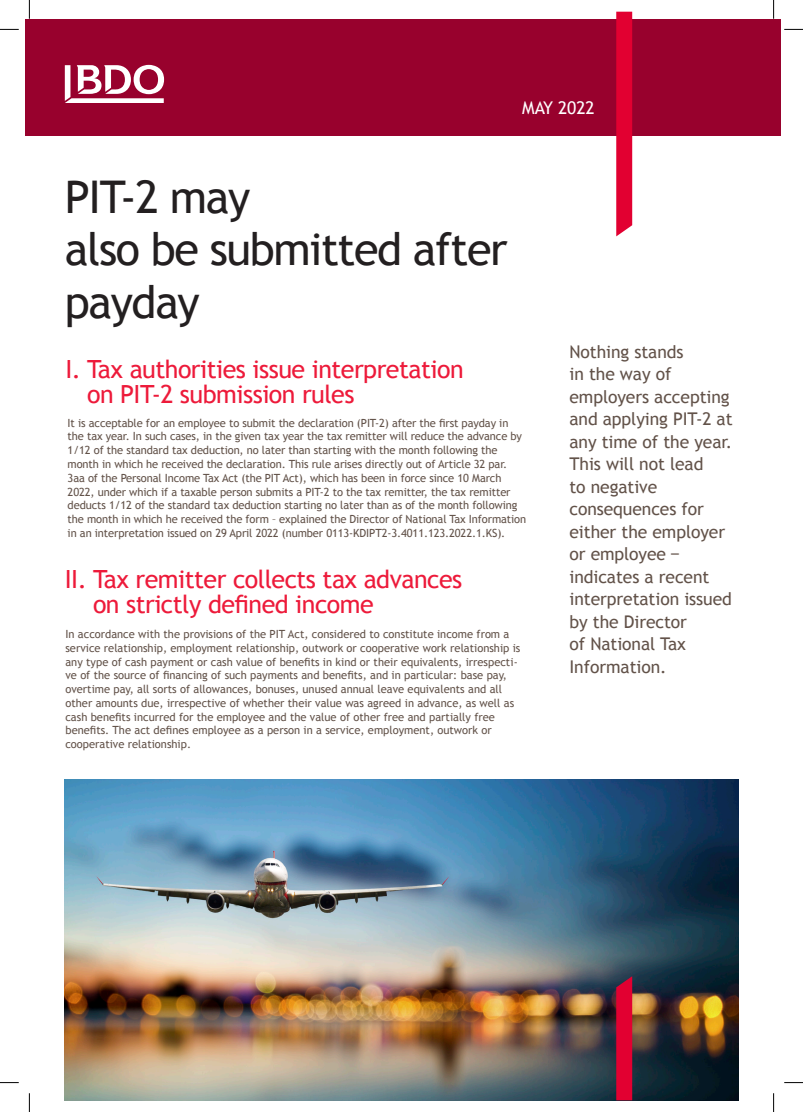
<style>
.page{position:relative;width:803px;height:1112px;background:#fff}
.page>*{position:absolute;margin:0;border:0;box-sizing:border-box;transform-origin:0 0}
.Tytul_glowny{font:45px/52.5px "Trebuchet MS";letter-spacing:-.03em;color:#231f20}
.Tytul_na_Apli{font:25px/25px "Trebuchet MS";letter-spacing:-.02em;color:#ed1a3a}
.Lead{font:17.5px/22.5px "Trebuchet MS";letter-spacing:-.005em;color:#625249}
.Tytul_na_Apli-2{font:17.5px "Trebuchet MS";color:#fff}
.tekst-podstawowy{font:11.25px/13.8px "Trebuchet MS";letter-spacing:-.01em;color:#625249}
.s1{font-family:"Bliss Pro"}
</style>
<div class="page">
<img style="left:65px;top:779px;width:673px;height:320px">
<div style="left:25px;top:20px;width:756px;height:116px;background:#98012d"></div>
<svg style="left:616px;top:12px;width:16px;height:224px"></svg>
<svg style="left:65px;top:65px;width:99px;height:38px"></svg>
<svg style="left:616px;top:975px;width:16px;height:124px"></svg>
<svg style="left:0;top:29px;width:19px;height:1px"></svg>
<svg style="left:784px;top:29px;width:19px;height:1px"></svg>
<svg style="left:0;top:1082px;width:19px;height:1px"></svg>
<svg style="left:784px;top:1082px;width:19px;height:1px"></svg>
<svg style="left:29px;top:0;width:1px;height:19px"></svg>
<svg style="left:29px;top:1093px;width:1px;height:18px"></svg>
<svg style="left:773px;top:0;width:1px;height:19px"></svg>
<svg style="left:773px;top:1093px;width:1px;height:18px"></svg>
<p class="Tytul_na_Apli-2" style="left:522px;top:98px;width:74px">MAY 2022</p>
<p class="Tytul_glowny" style="left:65px;top:171px;width:444px">PIT-2 may<br>also be submitted after payday</p>
<p class="Tytul_na_Apli" style="left:87px;top:357px;width:378px;text-indent:-22px">I. Tax authorities issue interpretation on PIT-2 submission rules</p>
<p class="tekst-podstawowy" style="left:68px;top:416px;width:460px">It is acceptable for an employee to submit the declaration (PIT-2) after the first payday in the tax year. In such cases, in the given tax year the tax remitter will reduce the advance by 1/12 of the standard tax deduction, no later than starting with the month following the month in which he received the declaration. This rule arises directly out of Article 32 par.<br>3aa of the Personal Income Tax Act (the PIT Act), which has been in force since 10 March 2022, under which if a taxable person submits a PIT-2 to the tax remitter, the tax remitter deducts 1/12 of the standard tax deduction starting no later than as of the month following the month in which he received the form – explained the Director of National Tax Information in an interpretation issued on 29 April 2022 (number 0113-KDIPT2-3.4011.123.2022.1.KS).</p>
<p class="Tytul_na_Apli" style="left:93px;top:567px;width:371px;text-indent:-28px">II. Tax remitter collects tax advances on strictly defined income</p>
<p class="tekst-podstawowy" style="left:65px;top:627px;width:456px">In accordance with the provisions of the PIT Act, considered to constitute income from a service relationship, employment relationship, outwork or cooperative work relationship is any type of cash payment or cash value of benefits in kind or their equivalents, irrespecti&shy;ve of the source of financing of such payments and benefits, and in particular: base pay, overtime pay, all sorts of allowances, bonuses, unused annual leave equivalents and all other amounts due, irrespective of whether their value was agreed in advance, as well as cash benefits incurred for the employee and the value of other free and partially free benefits. The act defines employee as a person in a service, employment, outwork or cooperative relationship.</p>
<p class="Lead" style="left:569px;top:340px;width:165px">Nothing stands<br>in the way of employers accepting and applying PIT-2 at any time of the year.<br>This will not lead<br>to negative consequences for either the employer or employee <span class="s1">– </span>indicates a recent interpretation issued by the Director<br>of National Tax<br>Information.</p>
</div>
